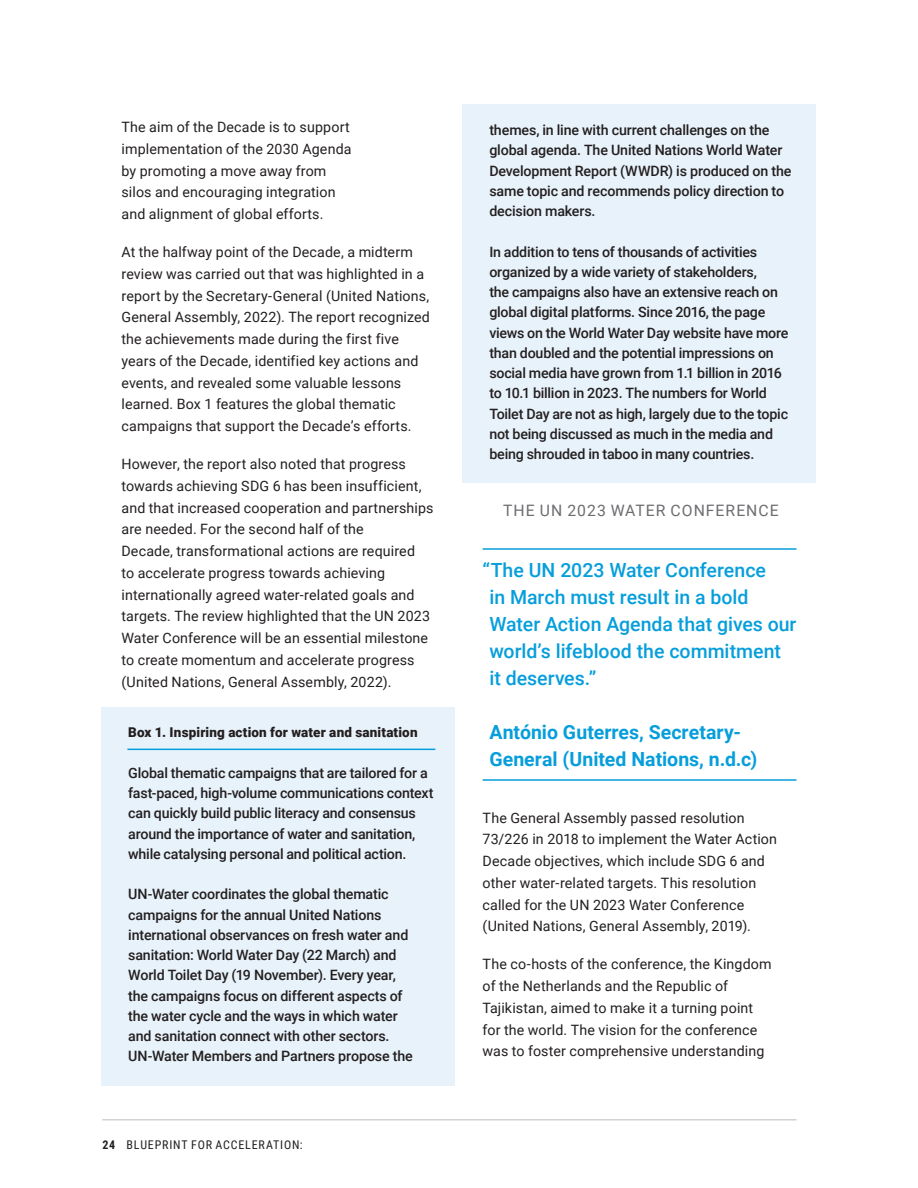
<style>
.page{position:relative;width:918px;height:1188px;background:#fff}
.page>*{position:absolute;margin:0;border:0;box-sizing:border-box;transform-origin:0 0}
.QUOTE_with_lines{font:500 19.5px/27px "Roboto";color:#069edb}
.QUOTE_with_lines-2{font:700 19.5px/27px "Roboto";letter-spacing:.005em;color:#069edb}
.H4_under_H3{font:15.75px "Roboto";letter-spacing:.065em;color:#6c6d70}
.TX_ragged_column{font:14.25px/21.8px "Roboto";letter-spacing:.01em;color:#231f20}
.BOX_group_style_shaded_last_in_group{font:500 14.25px/20.2px "Roboto";letter-spacing:-.015em;color:#231f20}
.BOX_group_style_shaded_last_in_group-2{font:900 13.5px "Roboto";letter-spacing:.01em;color:#231f20}
.t1{font:12px "Roboto Condensed";letter-spacing:.07em;color:#231f20}
.s1{font-weight:700}
</style>
<div class="page">
<hr style="left:102px;top:1119px;width:695px;height:1px;background:#d1d2d4">
<hr style="left:483px;top:548px;width:313px;height:2px;background:#069edb">
<hr style="left:483px;top:779px;width:313px;height:2px;background:#069edb">
<div style="left:101px;top:707px;width:354px;height:378px;background:#e8f2fa"></div>
<hr style="left:127px;top:749px;width:308px;height:1px;background:#069edb">
<div style="left:462px;top:104px;width:354px;height:379px;background:#e8f2fa"></div>
<p class="TX_ragged_column" style="left:122px;top:116px;width:232px">The aim of the Decade is to support implementation of the 2030 Agenda by promoting a move away from silos and encouraging integration and alignment of global efforts.</p>
<p class="TX_ragged_column" style="left:122px;top:241px;width:310px">At the halfway point of the Decade, a midterm review was carried out that was highlighted in a report by the Secretary-General (United Nations, General Assembly, 2022). The report recognized the achievements made during the first five years of the Decade, identified key actions and events, and revealed some valuable lessons learned. Box 1 features the global thematic campaigns that support the Decade’s efforts.</p>
<p class="TX_ragged_column" style="left:122px;top:453px;width:314px">However, the report also noted that progress towards achieving SDG 6 has been insufficient, and that increased cooperation and partnerships are needed. For the second half of the<br>Decade, transformational actions are required<br>to accelerate progress towards achieving internationally agreed water-related goals and targets. The review highlighted that the UN 2023<br>Water Conference will be an essential milestone to create momentum and accelerate progress (United Nations, General Assembly, 2022).</p>
<p class="BOX_group_style_shaded_last_in_group-2" style="left:128px;top:723px;width:291px">Box 1. Inspiring action for water and sanitation</p>
<p class="BOX_group_style_shaded_last_in_group" style="left:128px;top:762px;width:307px">Global thematic campaigns that are tailored for a fast-paced, high-volume communications context can quickly build public literacy and consensus around the importance of water and sanitation, while catalysing personal and political action.</p>
<p class="BOX_group_style_shaded_last_in_group" style="left:128px;top:884px;width:286px">UN-Water coordinates the global thematic campaigns for the annual United Nations international observances on fresh water and sanitation: World Water Day (22 March) and World Toilet Day (19 November). Every year, the campaigns focus on different aspects of the water cycle and the ways in which water and sanitation connect with other sectors.<br>UN-Water Members and Partners propose the</p>
<p class="t1" style="left:102px;top:1136px;width:202px"><span class="s1">24</span> BLUEPRINT FOR ACCELERATION:</p>
<p class="BOX_group_style_shaded_last_in_group" style="left:489px;top:119px;width:304px">themes, in line with current challenges on the global agenda. The United Nations World Water Development Report (WWDR) is produced on the same topic and recommends policy direction to decision makers.</p>
<p class="BOX_group_style_shaded_last_in_group" style="left:489px;top:241px;width:301px">In addition to tens of thousands of activities organized by a wide variety of stakeholders,<br>the campaigns also have an extensive reach on global digital platforms. Since 2016, the page views on the World Water Day website have more than doubled and the potential impressions on social media have grown from 1.1 billion in 2016 to 10.1 billion in 2023. The numbers for World Toilet Day are not as high, largely due to the topic not being discussed as much in the media and being shrouded in taboo in many countries.</p>
<p class="H4_under_H3" style="left:503px;top:499px;width:277px">THE UN 2023 WATER CONFERENCE</p>
<p class="QUOTE_with_lines" style="left:489px;top:556px;width:309px;text-indent:-7px">“The UN 2023 Water Conference<br>in March must result in a bold<br>Water Action Agenda that gives our world’s lifeblood the commitment it deserves.”</p>
<p class="QUOTE_with_lines-2" style="left:489px;top:718px;width:269px">António Guterres, Secretary-<br>General (United Nations, n.d.c)</p>
<p class="TX_ragged_column" style="left:483px;top:806px;width:296px">The General Assembly passed resolution 73/226 in 2018 to implement the Water Action Decade objectives, which include SDG 6 and other water-related targets. This resolution called for the UN 2023 Water Conference (United Nations, General Assembly, 2019).</p>
<p class="TX_ragged_column" style="left:483px;top:953px;width:291px">The co-hosts of the conference, the Kingdom of the Netherlands and the Republic of Tajikistan, aimed to make it a turning point for the world. The vision for the conference was to foster comprehensive understanding</p>
</div>
